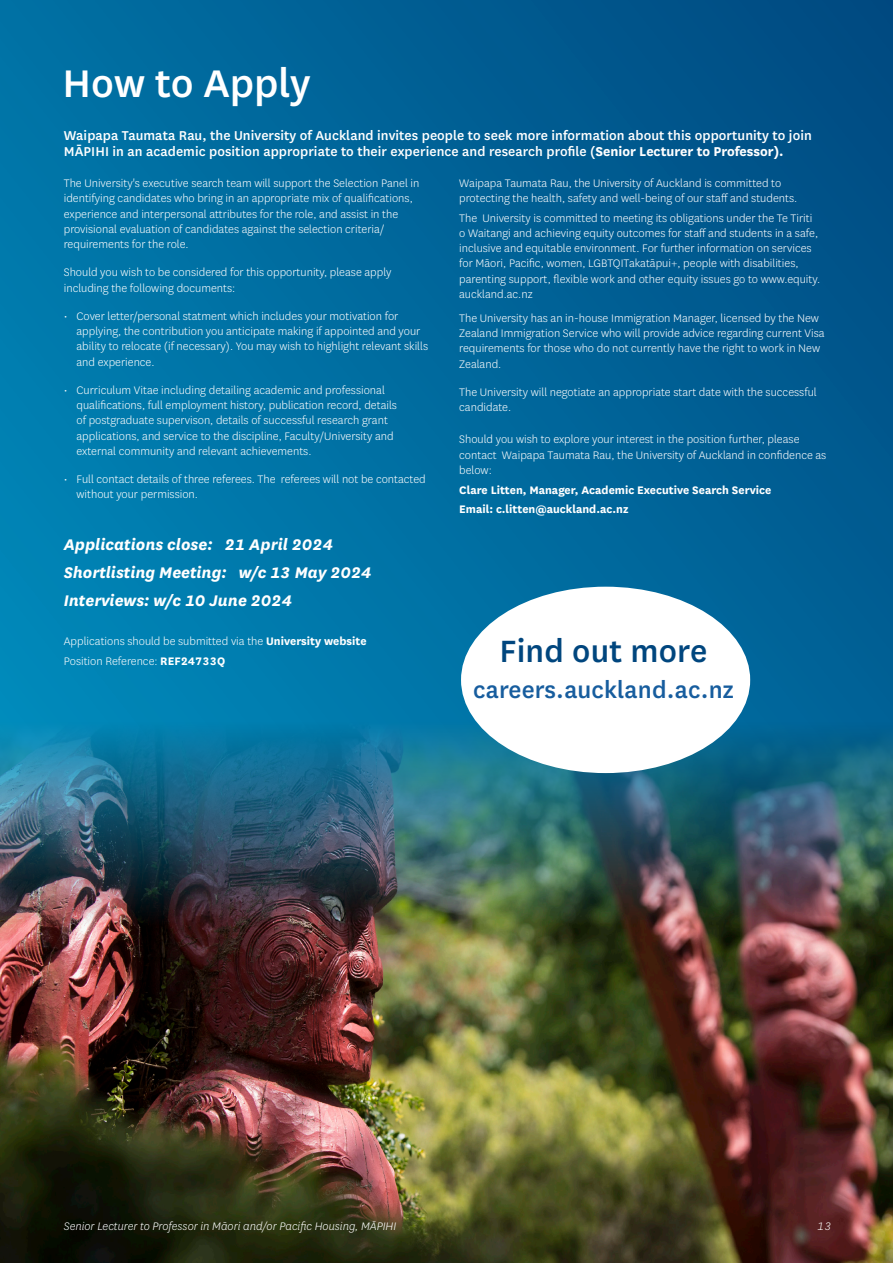
<style>
.page{position:relative;width:893px;height:1263px;background:#fff}
.page>*{position:absolute;margin:0;border:0;box-sizing:border-box;transform-origin:0 0}
.t1{font:500 45px "National";color:#fff}
.Contents_Subheading{font:500 36px "National";letter-spacing:.005em;color:#00467e}
.Contents_Subheading-2{font:500 27px "National";letter-spacing:.005em;color:#175d9e}
.BODYCOPY{font:italic 700 18px "National";color:#fff}
.Contents_Subheading-3{font:500 15px/16.5px "National";letter-spacing:.005em;color:#fff}
.BODYCOPY-2{font:300 12.75px/15.3px "National";color:#fff}
.Bullet_points{font:300 12.75px/15.3px "National";color:#fff}
.BODYCOPY-3{font:700 12.75px "National";color:#fff}
.Secondary_Text_Cover{font:italic 300 12.75px "National";color:#fff}
.s1{font-weight:700}
</style>
<div class="page">
<img style="left:0;top:1002px;width:893px;height:261px">
<img style="left:0;top:0;width:893px;height:1002px">
<div style="left:461px;top:587px;width:289px;height:186px;background:#fff;border-radius:50%"></div>
<p class="t1" style="left:63px;top:53px;width:249px">How to Apply</p>
<p class="Contents_Subheading-3" style="left:64px;top:126px;width:750px">Waipapa Taumata Rau, the University of Auckland invites people to seek more information about this opportunity to join<br>MĀPIHI in an academic position appropriate to their experience and research profile (<span class="s1">Senior Lecturer to Professor).</span></p>
<p class="Bullet_points" style="left:64px;top:175px;width:357px">The University's executive search team will support the Selection Panel in identifying candidates who bring in an appropriate mix of qualifications, experience and interpersonal attributes for the role, and assist in the provisional evaluation of candidates against the selection criteria/ requirements for the role.</p>
<p class="Bullet_points" style="left:64px;top:264px;width:329px">Should you wish to be considered for this opportunity, please apply including the following documents:</p>
<p class="BODYCOPY-2" style="left:77px;top:308px;width:353px;text-indent:-13px">• Cover letter/personal statment which includes your motivation for applying, the contribution you anticipate making if appointed and your ability to relocate (if necessary). You may wish to highlight relevant skills and experience.</p>
<p class="BODYCOPY-2" style="left:77px;top:382px;width:322px;text-indent:-13px">• Curriculum Vitae including detailing academic and professional qualifications, full employment history, publication record, details of postgraduate supervison, details of successful research grant applications, and service to the discipline, Faculty/University and external community and relevant achievements.</p>
<p class="BODYCOPY-2" style="left:77px;top:471px;width:351px;text-indent:-13px">• Full contact details of three referees. The referees will not be contacted without your permission.</p>
<p class="BODYCOPY" style="left:64px;top:532px;width:271px">Applications close: 21 April 2024</p>
<p class="BODYCOPY" style="left:64px;top:560px;width:309px">Shortlisting Meeting: w/c 13 May 2024</p>
<p class="BODYCOPY" style="left:64px;top:588px;width:230px">Interviews: w/c 10 June 2024</p>
<p class="BODYCOPY-2" style="left:64px;top:633px;width:304px">Applications should be submitted via the <span class="s1">University website</span></p>
<p class="BODYCOPY-2" style="left:64px;top:653px;width:163px">Position Reference: <span class="s1">REF24733Q</span></p>
<p class="BODYCOPY-2" style="left:459px;top:175px;width:340px">Waipapa Taumata Rau, the University of Auckland is committed to protecting the health, safety and well-being of our staff and students.</p>
<p class="BODYCOPY-2" style="left:459px;top:210px;width:362px">The University is committed to meeting its obligations under the Te Tiriti o Waitangi and achieving equity outcomes for staff and students in a safe, inclusive and equitable environment. For further information on services for Māori, Pacific, women, LGBTQITakatāpui+, people with disabilities, parenting support, flexible work and other equity issues go to www.equity. auckland.ac.nz</p>
<p class="BODYCOPY-2" style="left:459px;top:310px;width:367px">The University has an in-house Immigration Manager, licensed by the New Zealand Immigration Service who will provide advice regarding current Visa requirements for those who do not currently have the right to work in New Zealand.</p>
<p class="BODYCOPY-2" style="left:459px;top:384px;width:359px">The University will negotiate an appropriate start date with the successful candidate.</p>
<p class="BODYCOPY-2" style="left:459px;top:431px;width:369px">Should you wish to explore your interest in the position further, please contact Waipapa Taumata Rau, the University of Auckland in confidence as below:</p>
<p class="BODYCOPY-3" style="left:459px;top:481px;width:314px">Clare Litten, Manager, Academic Executive Search Service</p>
<p class="BODYCOPY-3" style="left:459px;top:500px;width:171px">Email: c.litten@auckland.ac.nz</p>
<p class="Contents_Subheading" style="left:499px;top:626px;width:209px">Find out more</p>
<p class="Contents_Subheading-2" style="left:473px;top:671px;width:262px">careers.auckland.ac.nz</p>
<p class="Secondary_Text_Cover" style="left:64px;top:1218px;width:334px">Senior Lecturer to Professor in Māori and/or Pacific Housing, MĀPIHI</p>
<p class="Secondary_Text_Cover" style="left:817px;top:1218px;width:16px">13</p>
</div>
